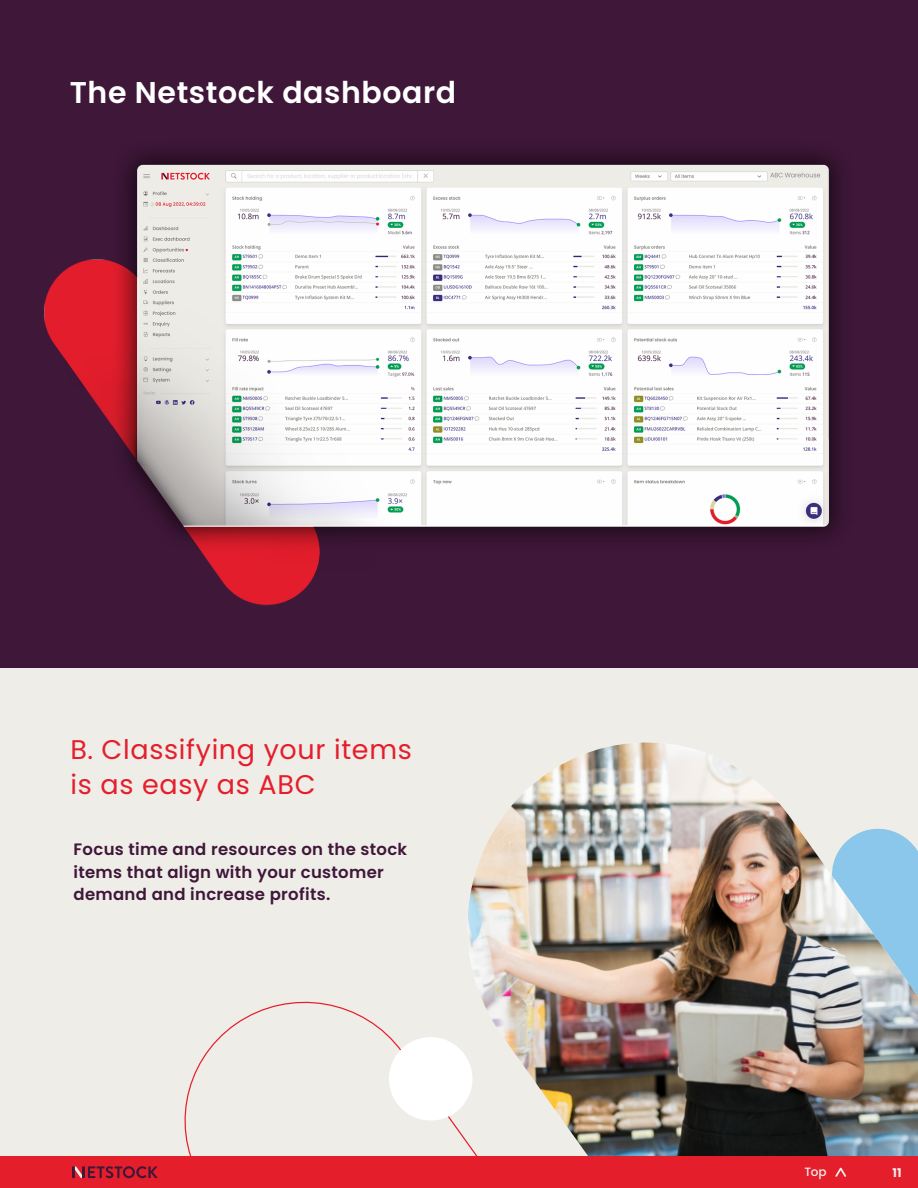
<style>
.page{position:relative;width:918px;height:1188px;background:#efede8}
.page>*{position:absolute;margin:0;border:0;box-sizing:border-box;transform-origin:0 0}
.t1{font:600 30px "Poppins";letter-spacing:.02em;color:#fff}
.t2{font:27px/34.5px "Poppins";letter-spacing:.025em;color:#e51e2c}
.t3{font:600 16.5px/22.5px "Poppins";letter-spacing:.02em;color:#3f1739}
.t4{font:500 12px "Poppins";color:#efede8}
.t5{font:700 12px "Poppins";color:#efede8}
</style>
<div class="page">
<div style="left:0;top:1156px;width:918px;height:32px;background:#e51e2c"></div>
<svg style="left:72px;top:1166px;width:86px;height:12px"></svg>
<div style="left:0;top:0;width:918px;height:668px;background:#3f1739"></div>
<img style="left:44px;top:154px;width:796px;height:451px">
<img style="left:467px;top:742px;width:451px;height:414px">
<svg style="left:184px;top:993px;width:359px;height:163px"></svg>
<div style="left:389px;top:1037px;width:84px;height:84px;background:#fff;border-radius:50%"></div>
<svg style="left:835px;top:1167px;width:11px;height:10px"></svg>
<h1 class="t1" style="left:70px;top:76px;width:388px">The Netstock dashboard</h1>
<h2 class="t2" style="left:71px;top:733px;width:343px">B. Classifying your items is as easy as ABC</h2>
<p class="t3" style="left:74px;top:838px;width:335px">Focus time and resources on the stock items that align with your customer demand and increase profits.</p>
<p class="t4" style="left:805px;top:1165px;width:24px">Top</p>
<p class="t5" style="left:892px;top:1166px;width:11px">11</p>
</div>
